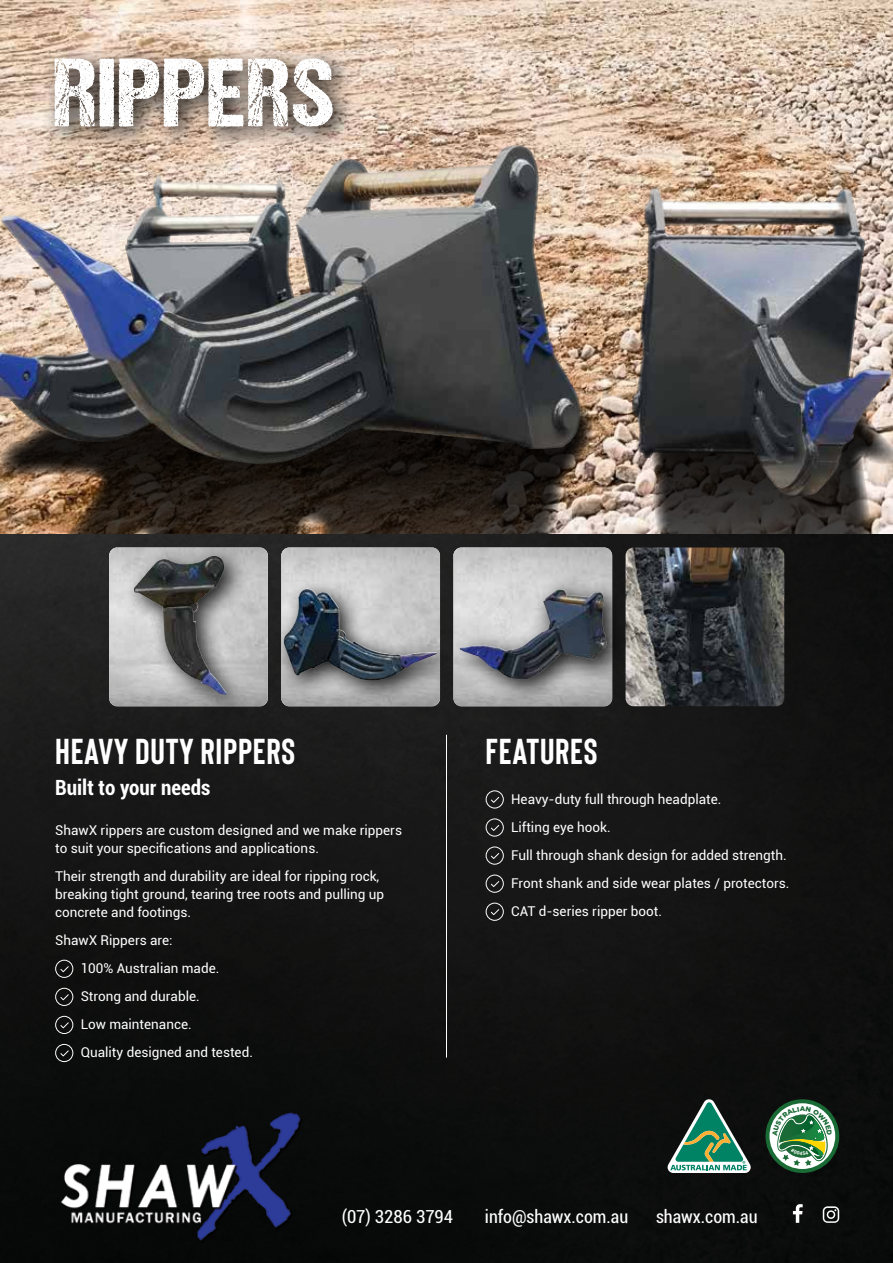
<style>
.page{position:relative;width:893px;height:1263px;background:#fff}
.page>*{position:absolute;margin:0;border:0;box-sizing:border-box;transform-origin:0 0}
.t1{font:97.5px "DCC Ash";letter-spacing:.02em;color:#fff}
.t2{font:700 36px "Bison";letter-spacing:.02em;color:#fff}
.t3{font:700 condensed 21px "Roboto";color:#fff}
.t4{font:condensed 18px "Roboto";color:#fff}
.t5{font:13.5px/28px "Roboto";color:#fff}
</style>
<div class="page">
<img style="left:0;top:0;width:893px;height:1263px">
<img style="left:0;top:363px;width:893px;height:280px">
<img style="left:0;top:145px;width:652px;height:321px">
<svg style="left:793px;top:1204px;width:10px;height:19px"></svg>
<svg style="left:823px;top:1206px;width:16px;height:17px"></svg>
<img style="left:54px;top:1111px;width:251px;height:133px">
<svg style="left:668px;top:1099px;width:83px;height:74px;background:#416a5a"></svg>
<hr style="left:446px;top:735px;width:1px;height:322px;background:#fff">
<svg style="left:486px;top:790px;width:18px;height:18px"></svg>
<svg style="left:486px;top:846px;width:18px;height:19px"></svg>
<svg style="left:486px;top:818px;width:18px;height:19px"></svg>
<svg style="left:486px;top:874px;width:18px;height:19px"></svg>
<svg style="left:486px;top:903px;width:18px;height:18px"></svg>
<svg style="left:55px;top:960px;width:18px;height:18px"></svg>
<svg style="left:55px;top:1016px;width:18px;height:18px"></svg>
<svg style="left:55px;top:988px;width:18px;height:18px"></svg>
<svg style="left:55px;top:1044px;width:18px;height:18px"></svg>
<img style="left:626px;top:547px;width:158px;height:159px">
<img style="left:109px;top:547px;width:159px;height:159px">
<img style="left:281px;top:547px;width:159px;height:159px">
<img style="left:453px;top:547px;width:159px;height:159px">
<div style="left:42px;top:46px;width:315px;height:105px;background:#000;opacity:.9"></div>
<div style="left:122px;top:544px;width:127px;height:174px;background:#000;opacity:.9"></div>
<img style="left:134px;top:556px;width:93px;height:139px">
<div style="left:449px;top:578px;width:181px;height:126px;background:#000;opacity:.9"></div>
<img style="left:459px;top:589px;width:148px;height:91px">
<div style="left:272px;top:577px;width:187px;height:127px;background:#000;opacity:.9"></div>
<img style="left:283px;top:588px;width:154px;height:95px">
<svg style="left:765px;top:1099px;width:74px;height:74px"></svg>
<h1 class="t1" style="left:54px;top:40px;width:282px">RIPPERS</h1>
<h2 class="t2" style="left:55px;top:728px;width:242px">HEAVY DUTY RIPPERS</h2>
<h3 class="t3" style="left:55px;top:773px;width:157px">Built to your needs</h3>
<p class="t5" style="left:55px;top:821px;width:348px;line-height:18px">ShawX rippers are custom designed and we make rippers to suit your specifications and applications.</p>
<p class="t5" style="left:55px;top:867px;width:331px;line-height:18px">Their strength and durability are ideal for ripping rock, breaking tight ground, tearing tree roots and pulling up concrete and footings.</p>
<p class="t5" style="left:81px;top:926px;width:174px;text-indent:-26px">ShawX Rippers are:<br>100% Australian made.<br>Strong and durable.<br>Low maintenance.<br>Quality designed and tested.</p>
<h2 class="t2" style="left:486px;top:728px;width:113px">FEATURES</h2>
<p class="t5" style="left:511px;top:784px;width:280px">Heavy-duty full through headplate.<br>Lifting eye hook.<br>Full through shank design for added strength.<br>Front shank and side wear plates / protectors.<br>CAT d-series ripper boot.</p>
<h3 class="t4" style="left:342px;top:1204px;width:113px">(07) 3286 3794</h3>
<h3 class="t4" style="left:485px;top:1204px;width:145px">info@shawx.com.au</h3>
<h3 class="t4" style="left:656px;top:1204px;width:103px">shawx.com.au</h3>
</div>
